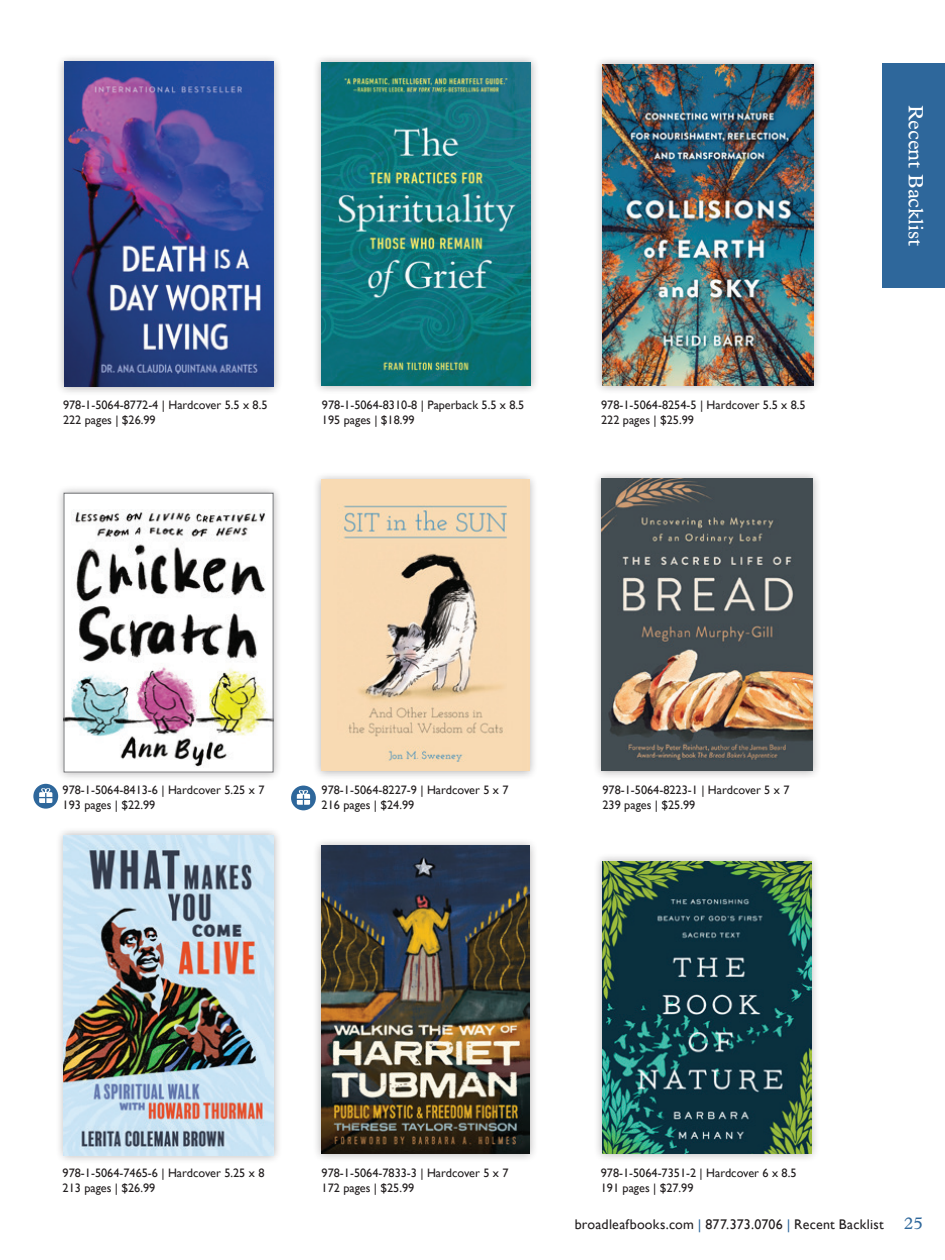
<style>
.page{position:relative;width:945px;height:1260px;background:#fff}
.page>*{position:absolute;margin:0;border:0;box-sizing:border-box;transform-origin:0 0}
.t1{font:700 21px "Nimbus San";color:#fff}
.t2{font:21px "Plantin";color:#fff}
.t3{font:14px "Gill Sans";letter-spacing:.015em;color:#231f20}
.t4{font:12.25px/14.7px "Gill Sans";color:#231f20}
.s1{color:#2e679b}
.s2{font-family:"Plantin";font-size:17.5px;color:#2e679b}
</style>
<div class="page">
<div style="left:882px;top:63px;width:63px;height:225px;background:#2e679b"></div>
<div style="left:55px;top:53px;width:228px;height:343px;background:#231f20;opacity:.35"></div>
<img style="left:64px;top:62px;width:210px;height:325px">
<div style="left:55px;top:484px;width:227px;height:297px;background:#231f20;opacity:.35"></div>
<img style="left:66px;top:495px;width:205px;height:275px">
<div style="left:55px;top:826px;width:228px;height:338px;background:#231f20;opacity:.35"></div>
<img style="left:64px;top:835px;width:210px;height:320px">
<div style="left:312px;top:53px;width:228px;height:342px;background:#231f20;opacity:.35"></div>
<img style="left:322px;top:62px;width:209px;height:324px">
<div style="left:312px;top:471px;width:226px;height:309px;background:#231f20;opacity:.35"></div>
<img style="left:321px;top:480px;width:208px;height:291px">
<div style="left:312px;top:837px;width:226px;height:326px;background:#231f20;opacity:.35"></div>
<img style="left:321px;top:846px;width:208px;height:308px">
<div style="left:593px;top:55px;width:230px;height:340px;background:#231f20;opacity:.35"></div>
<img style="left:603px;top:64px;width:211px;height:322px">
<div style="left:592px;top:469px;width:230px;height:311px;background:#231f20;opacity:.35"></div>
<img style="left:601px;top:479px;width:212px;height:292px">
<div style="left:593px;top:852px;width:227px;height:311px;background:#231f20;opacity:.35"></div>
<img style="left:602px;top:861px;width:209px;height:293px">
<div style="left:33px;top:784px;width:25px;height:25px;background:#2e679b;border-radius:50%"></div>
<svg style="left:39px;top:788px;width:13px;height:15px"></svg>
<div style="left:291px;top:786px;width:25px;height:24px;background:#2e679b;border-radius:50%"></div>
<svg style="left:297px;top:790px;width:13px;height:15px"></svg>
<p class="t4" style="left:63px;top:397px;width:206px">978-1-5064-8772-4 | Hardcover 5.5 x 8.5<br>222 pages | $26.99</p>
<p class="t4" style="left:322px;top:397px;width:204px">978-1-5064-8310-8 | Paperback 5.5 x 8.5<br>195 pages | $18.99</p>
<p class="t4" style="left:601px;top:397px;width:206px">978-1-5064-8254-5 | Hardcover 5.5 x 8.5<br>222 pages | $25.99</p>
<h1 class="t1" style="left:925px;top:63px;width:177px;rotate:90deg">Religion &amp; Culture</h1>
<h1 class="t2" style="left:928px;top:105px;width:143px;rotate:90deg">Recent Backlist</h1>
<p class="t4" style="left:63px;top:782px;width:203px">978-1-5064-8413-6 | Hardcover 5.25 x 7<br>193 pages | $22.99</p>
<p class="t4" style="left:322px;top:782px;width:188px">978-1-5064-8227-9 | Hardcover 5 x 7<br>216 pages | $24.99</p>
<p class="t4" style="left:603px;top:782px;width:188px">978-1-5064-8223-1 | Hardcover 5 x 7<br>239 pages | $25.99</p>
<p class="t4" style="left:63px;top:1166px;width:203px">978-1-5064-7465-6 | Hardcover 5.25 x 8<br>213 pages | $26.99</p>
<p class="t4" style="left:322px;top:1166px;width:188px">978-1-5064-7833-3 | Hardcover 5 x 7<br>172 pages | $25.99</p>
<p class="t4" style="left:601px;top:1166px;width:197px">978-1-5064-7351-2 | Hardcover 6 x 8.5<br>191 pages | $27.99</p>
<p class="t3" style="left:575px;top:1216px;width:350px">broadleafbooks.com <span class="s1">|</span> 877.373.0706 <span class="s1">|</span> Recent Backlist <span class="s2">25</span></p>
</div>
